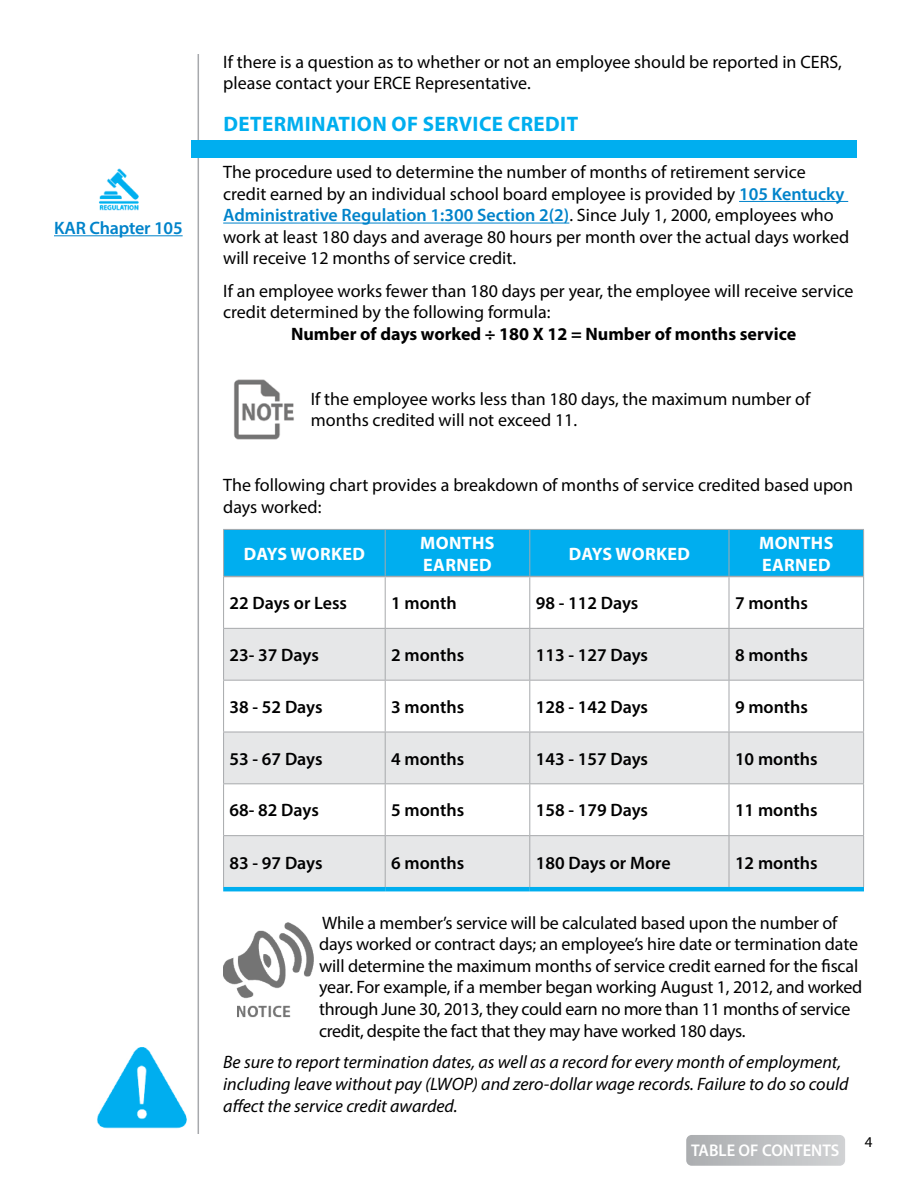
<style>
.page{position:relative;width:918px;height:1188px;background:#fff}
.page>*{position:absolute;margin:0;border:0;box-sizing:border-box;transform-origin:0 0}
.t1{font:700 21px "Myriad Pro";letter-spacing:.02em;color:#00aeef}
.t2{font:18px/21.6px "Myriad Pro";color:#000}
.t3{font:600 18px "Myriad Pro";color:#000}
.t4{font:italic 18px/21.6px "Myriad Pro";color:#000}
.t5{font:700 18px "Myriad Pro";color:#000}
.t6{font:700 18px/21.6px "Myriad Pro";letter-spacing:.02em;color:#fff}
.t7{font:600 18px "Myriad Pro";letter-spacing:-.01em;color:#0083ca}
.t8{font:600 16.95px "Myriad Pro";color:#fff}
.t9{font:15px "Myriad Pro";color:#000}
.s1{font-weight:600;color:#0083ca}
</style>
<div class="page">
<hr style="left:198px;top:54px;width:1px;height:1080px;background:#a7a9ac">
<svg style="left:686px;top:1135px;width:159px;height:31px;background:#bec0c2"></svg>
<hr style="left:739px;top:201px;width:109px;height:1px;background:#0083ca">
<hr style="left:223px;top:223px;width:346px;height:1px;background:#0083ca">
<div style="left:224px;top:530px;width:639px;height:46px;background:#00aeef"></div>
<svg style="left:224px;top:577px;width:639px;height:51px"></svg>
<svg style="left:224px;top:629px;width:639px;height:258px;fill:#e6e7e8"></svg>
<hr style="left:223px;top:529px;width:162px;height:1px;background:#a7a9ac">
<hr style="left:223px;top:530px;width:1px;height:47px;background:#a7a9ac">
<hr style="left:385px;top:529px;width:145px;height:1px;background:#a7a9ac">
<hr style="left:385px;top:530px;width:1px;height:46px;background:#a7a9ac">
<hr style="left:530px;top:529px;width:199px;height:1px;background:#a7a9ac">
<hr style="left:529px;top:530px;width:1px;height:46px;background:#a7a9ac">
<hr style="left:729px;top:529px;width:135px;height:1px;background:#a7a9ac">
<hr style="left:729px;top:530px;width:1px;height:46px;background:#a7a9ac">
<hr style="left:863px;top:530px;width:1px;height:47px;background:#a7a9ac">
<hr style="left:223px;top:577px;width:1px;height:51px;background:#a7a9ac">
<hr style="left:385px;top:577px;width:1px;height:51px;background:#a7a9ac">
<hr style="left:529px;top:577px;width:1px;height:51px;background:#a7a9ac">
<hr style="left:729px;top:577px;width:1px;height:51px;background:#a7a9ac">
<hr style="left:863px;top:577px;width:1px;height:51px;background:#a7a9ac">
<hr style="left:223px;top:628px;width:162px;height:1px;background:#a7a9ac">
<hr style="left:223px;top:629px;width:1px;height:51px;background:#a7a9ac">
<hr style="left:385px;top:628px;width:145px;height:1px;background:#a7a9ac">
<hr style="left:385px;top:629px;width:1px;height:51px;background:#a7a9ac">
<hr style="left:530px;top:628px;width:199px;height:1px;background:#a7a9ac">
<hr style="left:529px;top:629px;width:1px;height:51px;background:#a7a9ac">
<hr style="left:729px;top:628px;width:135px;height:1px;background:#a7a9ac">
<hr style="left:729px;top:629px;width:1px;height:51px;background:#a7a9ac">
<hr style="left:863px;top:629px;width:1px;height:51px;background:#a7a9ac">
<hr style="left:223px;top:680px;width:162px;height:1px;background:#a7a9ac">
<hr style="left:223px;top:681px;width:1px;height:51px;background:#a7a9ac">
<hr style="left:385px;top:680px;width:145px;height:1px;background:#a7a9ac">
<hr style="left:385px;top:681px;width:1px;height:51px;background:#a7a9ac">
<hr style="left:530px;top:680px;width:199px;height:1px;background:#a7a9ac">
<hr style="left:529px;top:681px;width:1px;height:51px;background:#a7a9ac">
<hr style="left:729px;top:680px;width:135px;height:1px;background:#a7a9ac">
<hr style="left:729px;top:681px;width:1px;height:51px;background:#a7a9ac">
<hr style="left:863px;top:681px;width:1px;height:51px;background:#a7a9ac">
<hr style="left:223px;top:732px;width:162px;height:1px;background:#a7a9ac">
<hr style="left:223px;top:732px;width:1px;height:51px;background:#a7a9ac">
<hr style="left:385px;top:732px;width:145px;height:1px;background:#a7a9ac">
<hr style="left:385px;top:732px;width:1px;height:51px;background:#a7a9ac">
<hr style="left:530px;top:732px;width:199px;height:1px;background:#a7a9ac">
<hr style="left:529px;top:732px;width:1px;height:51px;background:#a7a9ac">
<hr style="left:729px;top:732px;width:135px;height:1px;background:#a7a9ac">
<hr style="left:729px;top:732px;width:1px;height:51px;background:#a7a9ac">
<hr style="left:863px;top:732px;width:1px;height:51px;background:#a7a9ac">
<hr style="left:223px;top:783px;width:162px;height:1px;background:#a7a9ac">
<hr style="left:223px;top:784px;width:1px;height:51px;background:#a7a9ac">
<hr style="left:385px;top:783px;width:145px;height:1px;background:#a7a9ac">
<hr style="left:385px;top:784px;width:1px;height:51px;background:#a7a9ac">
<hr style="left:530px;top:783px;width:199px;height:1px;background:#a7a9ac">
<hr style="left:529px;top:784px;width:1px;height:51px;background:#a7a9ac">
<hr style="left:729px;top:783px;width:135px;height:1px;background:#a7a9ac">
<hr style="left:729px;top:784px;width:1px;height:51px;background:#a7a9ac">
<hr style="left:863px;top:784px;width:1px;height:51px;background:#a7a9ac">
<hr style="left:529px;top:836px;width:1px;height:51px;background:#a7a9ac">
<hr style="left:729px;top:835px;width:135px;height:1px;background:#a7a9ac">
<hr style="left:729px;top:836px;width:1px;height:51px;background:#a7a9ac">
<hr style="left:863px;top:836px;width:1px;height:51px;background:#a7a9ac">
<hr style="left:224px;top:576px;width:161px;height:1px;background:#a7a9ac">
<hr style="left:385px;top:576px;width:145px;height:1px;background:#a7a9ac">
<hr style="left:530px;top:576px;width:199px;height:1px;background:#a7a9ac">
<hr style="left:729px;top:576px;width:134px;height:1px;background:#a7a9ac">
<hr style="left:223px;top:835px;width:162px;height:1px;background:#a7a9ac">
<hr style="left:223px;top:836px;width:1px;height:51px;background:#a7a9ac">
<hr style="left:385px;top:835px;width:145px;height:1px;background:#a7a9ac">
<hr style="left:385px;top:836px;width:1px;height:51px;background:#a7a9ac">
<hr style="left:530px;top:835px;width:199px;height:1px;background:#a7a9ac">
<hr style="left:223px;top:887px;width:162px;height:4px;background:#00aeef">
<hr style="left:385px;top:887px;width:145px;height:4px;background:#00aeef">
<hr style="left:530px;top:887px;width:199px;height:4px;background:#00aeef">
<hr style="left:729px;top:887px;width:135px;height:4px;background:#00aeef">
<div style="left:191px;top:140px;width:665px;height:18px;background:#00aeef"></div>
<img style="left:234px;top:379px;width:60px;height:61px">
<img style="left:223px;top:923px;width:90px;height:95px">
<img style="left:99px;top:168px;width:40px;height:43px">
<hr style="left:54px;top:236px;width:129px;height:1px;background:#0083ca">
<img style="left:97px;top:1047px;width:90px;height:82px">
<p class="t7" style="left:54px;top:217px;width:130px">KAR Chapter 105</p>
<p class="t2" style="left:223px;top:50px;width:620px">If there is a question as to whether or not an employee should be reported in CERS, please contact your ERCE Representative.</p>
<p class="t1" style="left:223px;top:110px;width:356px">DETERMINATION OF SERVICE CREDIT</p>
<p class="t2" style="left:223px;top:161px;width:628px">The procedure used to determine the number of months of retirement service credit earned by an individual school board employee is provided by <span class="s1">105 Kentucky Administrative Regulation 1:300 Section 2(2)</span>. Since July 1, 2000, employees who work at least 180 days and average 80 hours per month over the actual days worked will receive 12 months of service credit.</p>
<p class="t2" style="left:223px;top:279px;width:632px">If an employee works fewer than 180 days per year, the employee will receive service credit determined by the following formula:</p>
<p class="t5" style="left:291px;top:322px;width:507px">Number of days worked ÷ 180 X 12 = Number of months service</p>
<p class="t2" style="left:311px;top:387px;width:501px">If the employee works less than 180 days, the maximum number of months credited will not exceed 11.</p>
<p class="t2" style="left:223px;top:474px;width:631px">The following chart provides a breakdown of months of service credited based upon days worked:</p>
<p class="t6" style="left:244px;top:542px;width:123px">DAYS WORKED</p>
<p class="t6" style="left:420px;top:531px;width:76px">MONTHS<br>EARNED</p>
<p class="t6" style="left:569px;top:542px;width:123px">DAYS WORKED</p>
<p class="t6" style="left:759px;top:531px;width:76px">MONTHS<br>EARNED</p>
<p class="t3" style="left:230px;top:592px;width:119px">22 Days or Less</p>
<p class="t3" style="left:391px;top:592px;width:67px">1 month</p>
<p class="t3" style="left:536px;top:592px;width:104px">98 - 112 Days</p>
<p class="t3" style="left:735px;top:592px;width:75px">7 months</p>
<p class="t3" style="left:230px;top:644px;width:91px">23- 37 Days</p>
<p class="t3" style="left:391px;top:644px;width:75px">2 months</p>
<p class="t3" style="left:536px;top:644px;width:114px">113 - 127 Days</p>
<p class="t3" style="left:735px;top:644px;width:75px">8 months</p>
<p class="t3" style="left:230px;top:695px;width:94px">38 - 52 Days</p>
<p class="t3" style="left:391px;top:695px;width:75px">3 months</p>
<p class="t3" style="left:536px;top:695px;width:114px">128 - 142 Days</p>
<p class="t3" style="left:735px;top:695px;width:75px">9 months</p>
<p class="t3" style="left:230px;top:747px;width:94px">53 - 67 Days</p>
<p class="t3" style="left:391px;top:747px;width:75px">4 months</p>
<p class="t3" style="left:536px;top:747px;width:114px">143 - 157 Days</p>
<p class="t3" style="left:735px;top:747px;width:84px">10 months</p>
<p class="t3" style="left:230px;top:799px;width:91px">68- 82 Days</p>
<p class="t3" style="left:391px;top:799px;width:75px">5 months</p>
<p class="t3" style="left:536px;top:799px;width:114px">158 - 179 Days</p>
<p class="t3" style="left:735px;top:799px;width:84px">11 months</p>
<p class="t3" style="left:230px;top:852px;width:94px">83 - 97 Days</p>
<p class="t3" style="left:391px;top:852px;width:75px">6 months</p>
<p class="t3" style="left:536px;top:852px;width:136px">180 Days or More</p>
<p class="t3" style="left:735px;top:852px;width:84px">12 months</p>
<p class="t2" style="left:319px;top:912px;width:545px">While a member’s service will be calculated based upon the number of days worked or contract days; an employee’s hire date or termination date will determine the maximum months of service credit earned for the fiscal year. For example, if a member began working August 1, 2012, and worked through June 30, 2013, they could earn no more than 11 months of service credit, despite the fact that they may have worked 180 days.</p>
<p class="t4" style="left:223px;top:1051px;width:627px">Be sure to report termination dates, as well as a record for every month of employment, including leave without pay (LWOP) and zero-dollar wage records. Failure to do so could affect the service credit awarded.</p>
<p class="t8" style="left:691px;top:1139px;width:150px">TABLE OF CONTENTS</p>
<p class="t9" style="left:865px;top:1132px;width:9px">4</p>
</div>
